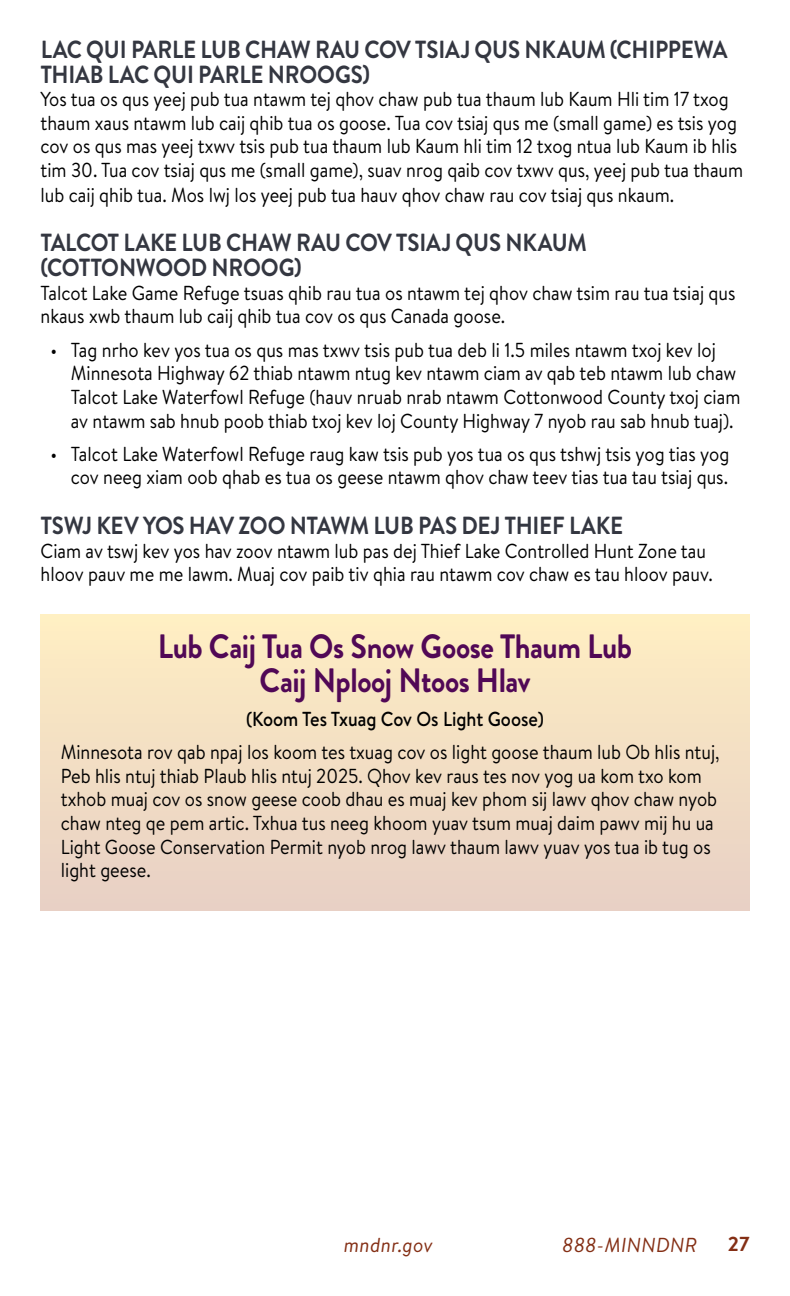
<style>
.page{position:relative;width:790px;height:1296px;background:#fff}
.page>*{position:absolute;margin:0;border:0;box-sizing:border-box;transform-origin:0 0}
.Headline__FYI__Purple__Centered{font:700 33.75px/33.8px "Brandon Grotesque";letter-spacing:-.015em;color:#510856;text-align:center;scale:.9 1}
.Subhead_1__All_cap{font:700 24.75px/24.8px "Brandon Grotesque";letter-spacing:-.01em;color:#343741;scale:.9 1}
.Body{font:20.25px/23.6px "Brandon Text";color:#000;scale:.9 1}
.Body__centered_extra_space{font:500 20.25px "Brandon Text";color:#000;scale:.9 1}
.t1{font:italic 20.25px "Brandon Text";letter-spacing:.01em;color:#842f15}
.t2{font:700 20.25px "Brandon Text";color:#842f15}
</style>
<div class="page">
<div style="left:40px;top:614px;width:709px;height:297px;background:linear-gradient(to bottom,#ffeec3,#e7cfc5)"></div>
<h2 class="Subhead_1__All_cap" style="left:41px;top:37px;width:765px">LAC QUI PARLE LUB CHAW RAU COV TSIAJ QUS NKAUM (CHIPPEWA<br>THIAB LAC QUI PARLE NROOGS)</h2>
<p class="Body" style="left:40px;top:87px;width:782px">Yos tua os qus yeej pub tua ntawm tej qhov chaw pub tua thaum lub Kaum Hli tim 17 txog thaum xaus ntawm lub caij qhib tua os goose. Tua cov tsiaj qus me (small game) es tsis yog cov os qus mas yeej txwv tsis pub tua thaum lub Kaum hli tim 12 txog ntua lub Kaum ib hlis tim 30. Tua cov tsiaj qus me (small game), suav nrog qaib cov txwv qus, yeej pub tua thaum lub caij qhib tua. Mos lwj los yeej pub tua hauv qhov chaw rau cov tsiaj qus nkaum.</p>
<h2 class="Subhead_1__All_cap" style="left:40px;top:231px;width:608px">TALCOT LAKE LUB CHAW RAU COV TSIAJ QUS NKAUM (COTTONWOOD NROOG)</h2>
<p class="Body" style="left:40px;top:280px;width:774px">Talcot Lake Game Refuge tsuas qhib rau tua os ntawm tej qhov chaw tsim rau tua tsiaj qus nkaus xwb thaum lub caij qhib tua cov os qus Canada goose.</p>
<p class="Body" style="left:71px;top:337px;width:745px;text-indent:-20px">• Tag nrho kev yos tua os qus mas txwv tsis pub tua deb li 1.5 miles ntawm txoj kev loj Minnesota Highway 62 thiab ntawm ntug kev ntawm ciam av qab teb ntawm lub chaw Talcot Lake Waterfowl Refuge (hauv nruab nrab ntawm Cottonwood County txoj ciam av ntawm sab hnub poob thiab txoj kev loj County Highway 7 nyob rau sab hnub tuaj).</p>
<p class="Body" style="left:51px;top:441px;width:755px;text-align:right">• Talcot Lake Waterfowl Refuge raug kaw tsis pub yos tua os qus tshwj tsis yog tias yog cov neeg xiam oob qhab es tua os geese ntawm qhov chaw teev tias tua tau tsiaj qus.</p>
<h2 class="Subhead_1__All_cap" style="left:41px;top:513px;width:648px">TSWJ KEV YOS HAV ZOO NTAWM LUB PAS DEJ THIEF LAKE</h2>
<p class="Body" style="left:40px;top:538px;width:748px">Ciam av tswj kev yos hav zoov ntawm lub pas dej Thief Lake Controlled Hunt Zone tau hloov pauv me me lawm. Muaj cov paib tiv qhia rau ntawm cov chaw es tau hloov pauv.</p>
<p class="Headline__FYI__Purple__Centered" style="left:158px;top:630px;width:528px">Lub Caij Tua Os Snow Goose Thaum Lub<br>Caij Nplooj Ntoos Hlav</p>
<p class="Body__centered_extra_space" style="left:246px;top:705px;width:332px">(Koom Tes Txuag Cov Os Light Goose)</p>
<p class="Body" style="left:61px;top:739px;width:733px">Minnesota rov qab npaj los koom tes txuag cov os light goose thaum lub Ob hlis ntuj, Peb hlis ntuj thiab Plaub hlis ntuj 2025. Qhov kev raus tes nov yog ua kom txo kom txhob muaj cov os snow geese coob dhau es muaj kev phom sij lawv qhov chaw nyob chaw nteg qe pem artic. Txhua tus neeg khoom yuav tsum muaj daim pawv mij hu ua Light Goose Conservation Permit nyob nrog lawv thaum lawv yuav yos tua ib tug os light geese.</p>
<p class="t1" style="left:344px;top:1231px;width:90px">mndnr.gov</p>
<p class="t1" style="left:562px;top:1231px;width:136px">888-MINNDNR</p>
<p class="t2" style="left:728px;top:1230px;width:23px">27</p>
</div>
